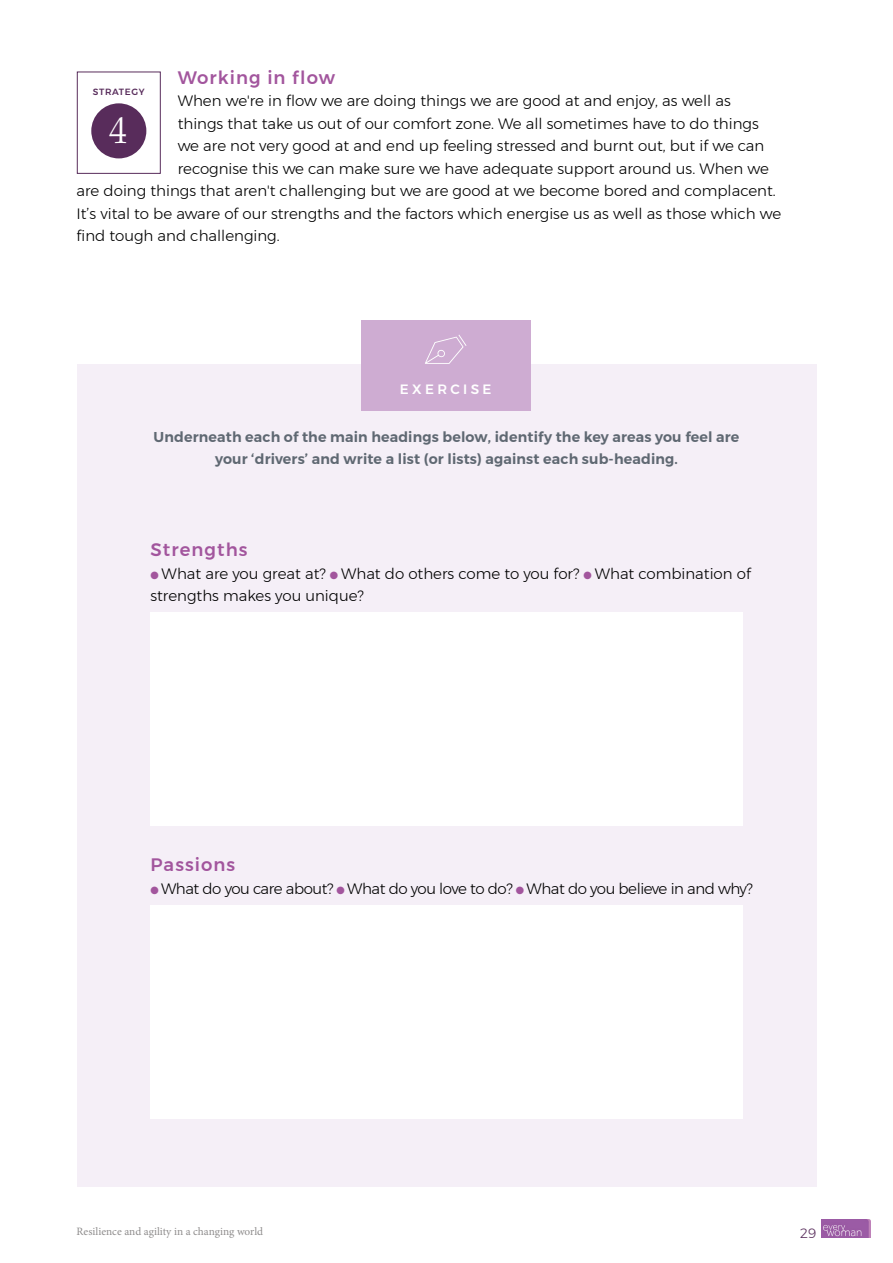
<style>
.page{position:relative;width:893px;height:1263px;background:#fff}
.page>*{position:absolute;margin:0;border:0;box-sizing:border-box;transform-origin:0 0}
.t1{font:300 37.65px "Palatino LT Pro";color:#fff}
.t2{font:500 18px "Montserrat";letter-spacing:.06em;color:#a2559d}
.t3{font:300 15px/22.5px "Montserrat";color:#000}
.t4{font:300 15px "Montserrat";letter-spacing:-.03em;color:#000}
.t5{font:600 14.25px/22.5px "Montserrat";letter-spacing:.01em;color:#5f6872;text-align:center}
.t6{font:500 13.5px "Montserrat";letter-spacing:.25em;color:#fff}
.t7{font:300 13.5px "Montserrat";color:#582c5b}
.t8{font:11.25px "Minion Pro";color:#8f8d8d}
.t9{font:500 9px "Montserrat";letter-spacing:.07em;color:#582c5b}
.s1{color:#a2559d}
</style>
<div class="page">
<img style="left:821px;top:1220px;width:50px;height:18px">
<div style="left:77px;top:364px;width:739px;height:822px;background:#f5eff7"></div>
<div style="left:361px;top:320px;width:169px;height:91px;background:#ceacd2"></div>
<svg style="left:425px;top:335px;width:42px;height:29px"></svg>
<div style="left:91px;top:103px;width:55px;height:55px;background:#582c5b;border-radius:50%"></div>
<div style="left:77px;top:72px;width:84px;height:102px;border:1px solid #582c5b"></div>
<div style="left:150px;top:612px;width:592px;height:214px;background:#fff"></div>
<div style="left:150px;top:905px;width:592px;height:214px;background:#fff"></div>
<p class="t2" style="left:178px;top:63px;width:159px">Working in flow</p>
<p class="t3" style="left:178px;top:89px;width:555px">When we're in flow we are doing things we are good at and enjoy, as well as</p>
<p class="t3" style="left:178px;top:112px;width:583px">things that take us out of our comfort zone. We all sometimes have to do things</p>
<p class="t3" style="left:178px;top:134px;width:588px">we are not very good at and end up feeling stressed and burnt out, but if we can</p>
<p class="t3" style="left:178px;top:157px;width:593px">recognise this we can make sure we have adequate support around us. When we</p>
<p class="t3" style="left:77px;top:179px;width:701px">are doing things that aren't challenging but we are good at we become bored and complacent.</p>
<p class="t3" style="left:77px;top:202px;width:706px">It’s vital to be aware of our strengths and the factors which energise us as well as those which we</p>
<p class="t3" style="left:77px;top:224px;width:205px">find tough and challenging.</p>
<p class="t9" style="left:93px;top:85px;width:53px">STRATEGY</p>
<h1 class="t1" style="left:109px;top:108px;width:20px">4</h1>
<p class="t6" style="left:400px;top:379px;width:93px">EXERCISE</p>
<p class="t5" style="left:154px;top:426px;width:587px">Underneath each of the main headings below, identify the key areas you feel are your ‘drivers’ and write a list (or lists) against each sub-heading.</p>
<p class="t2" style="left:150px;top:536px;width:99px">Strengths</p>
<p class="t3" style="left:150px;top:562px;width:602px"><span class="s1">●</span> What are you great at? <span class="s1">●</span> What do others come to you for? <span class="s1">●</span> What combination of strengths makes you unique?</p>
<p class="t2" style="left:150px;top:851px;width:86px">Passions</p>
<p class="t4" style="left:150px;top:877px;width:604px"><span class="s1">●</span> What do you care about? <span class="s1">●</span> What do you love to do? <span class="s1">●</span> What do you believe in and why?</p>
<p class="t8" style="left:77px;top:1224px;width:188px">Resilience and agility in a changing world</p>
<p class="t7" style="left:800px;top:1223px;width:18px">29</p>
</div>
